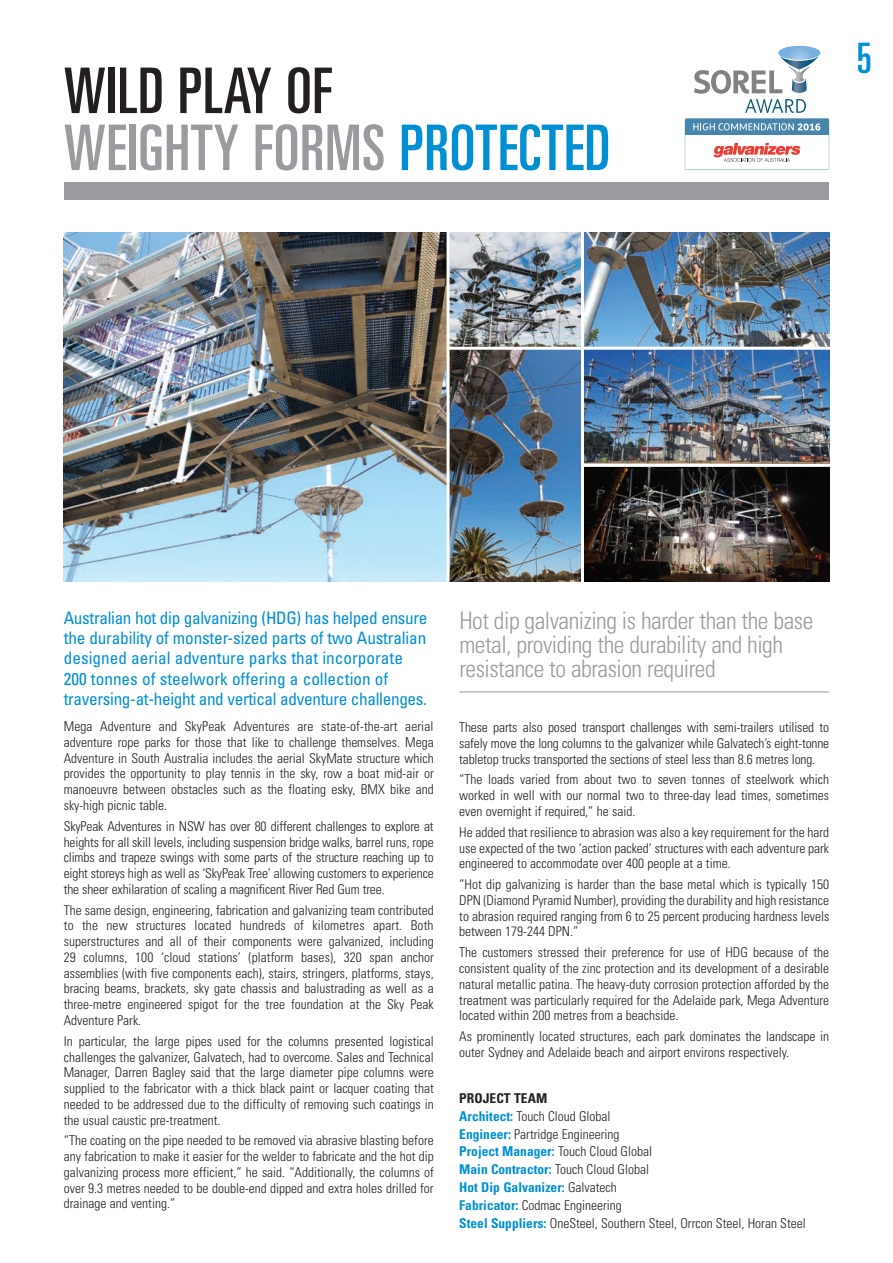
<style>
.page{position:relative;width:893px;height:1263px;background:#fff}
.page>*{position:absolute;margin:0;border:0;box-sizing:border-box;transform-origin:0 0}
.Main__Heading{font:ultra-condensed 63px/57px "Univers LT Std";letter-spacing:.01em;color:#999b9e}
.t1{font:ultra-condensed 42px "Univers LT Std";color:#008fd3;scale:.96 1}
.t2{font:300 condensed 24px/24px "Univers LT Std";letter-spacing:-.02em;color:#999b9e}
.Intro_paragraph{font:condensed 17.25px/20.2px "Univers LT Std";letter-spacing:-.01em;color:#008fd3}
.BODY_TEXT{font:300 condensed 13.5px/15.8px "Univers LT Std";color:#231f20;text-align:justify}
.BODY_TEXT-2{font:700 condensed 13.5px "Univers LT Std";color:#008fd3}
.BODY_TEXT-3{font:700 condensed 13.5px "Univers LT Std";letter-spacing:.005em;color:#231f20}
.s1{color:#231f20}
.s2{color:#008fd3}
.s3{font-weight:700;color:#008fd3}
.s4{font-weight:300;color:#231f20}
</style>
<div class="page">
<div style="left:64px;top:183px;width:765px;height:17px;background:#999b9e"></div>
<hr style="left:459px;top:691px;width:370px;height:1px;background:#999b9e">
<svg style="left:685px;top:46px;width:144px;height:124px"></svg>
<img style="left:64px;top:232px;width:383px;height:349px">
<img style="left:584px;top:232px;width:245px;height:349px">
<img style="left:450px;top:232px;width:131px;height:115px">
<img style="left:450px;top:350px;width:131px;height:231px">
<hr style="left:582px;top:464px;width:252px;height:3px;background:#fff">
<hr style="left:448px;top:347px;width:386px;height:3px;background:#fff">
<p class="Main__Heading" style="left:64px;top:62px;width:548px"><span class="s1">WILD PLAY OF<br></span>WEIGHTY FORMS <span class="s2">PROTECTED</span></p>
<h2 class="t1" style="left:857px;top:34px;width:17px">5</h2>
<p class="Intro_paragraph" style="left:64px;top:607px;width:365px">Australian hot dip galvanizing (HDG) has helped ensure the durability of monster-sized parts of two Australian designed aerial adventure parks that incorporate 200 tonnes of steelwork offering a collection of traversing-at-height and vertical adventure challenges.</p>
<p class="BODY_TEXT" style="left:64px;top:718px;width:371px">Mega Adventure and SkyPeak Adventures are state-of-the-art aerial adventure rope parks for those that like to challenge themselves. Mega Adventure in South Australia includes the aerial SkyMate structure which provides the opportunity to play tennis in the sky, row a boat mid-air or manoeuvre between obstacles such as the floating esky, BMX bike and sky-high picnic table.</p>
<p class="BODY_TEXT" style="left:64px;top:818px;width:371px">SkyPeak Adventures in NSW has over 80 different challenges to explore at heights for all skill levels, including suspension bridge walks, barrel runs, rope climbs and trapeze swings with some parts of the structure reaching up to eight storeys high as well as ‘SkyPeak Tree’ allowing customers to experience the sheer exhilaration of scaling a magnificent River Red Gum tree.</p>
<p class="BODY_TEXT" style="left:64px;top:902px;width:372px">The same design, engineering, fabrication and galvanizing team contributed to the new structures located hundreds of kilometres apart. Both superstructures and all of their components were galvanized, including 29 columns, 100 ‘cloud stations’ (platform bases), 320 span anchor assemblies (with five components each), stairs, stringers, platforms, stays, bracing beams, brackets, sky gate chassis and balustrading as well as a three-metre engineered spigot for the tree foundation at the Sky Peak Adventure Park.</p>
<p class="BODY_TEXT" style="left:64px;top:1033px;width:371px">In particular, the large pipes used for the columns presented logistical challenges the galvanizer, Galvatech, had to overcome. Sales and Technical Manager, Darren Bagley said that the large diameter pipe columns were supplied to the fabricator with a thick black paint or lacquer coating that needed to be addressed due to the difficulty of removing such coatings in the usual caustic pre-treatment.</p>
<p class="BODY_TEXT" style="left:64px;top:1133px;width:371px">“The coating on the pipe needed to be removed via abrasive blasting before any fabrication to make it easier for the welder to fabricate and the hot dip galvanizing process more efficient,” he said. “Additionally, the columns of over 9.3 metres needed to be double-end dipped and extra holes drilled for drainage and venting.”</p>
<p class="t2" style="left:459px;top:608px;width:355px">Hot dip galvanizing is harder than the base metal, providing the durability and high resistance to abrasion required</p>
<p class="BODY_TEXT" style="left:459px;top:719px;width:371px">These parts also posed transport challenges with semi-trailers utilised to safely move the long columns to the galvanizer while Galvatech’s eight-tonne tabletop trucks transported the sections of steel less than 8.6 metres long.</p>
<p class="BODY_TEXT" style="left:459px;top:772px;width:371px">“The loads varied from about two to seven tonnes of steelwork which worked in well with our normal two to three-day lead times, sometimes even overnight if required,” he said.</p>
<p class="BODY_TEXT" style="left:459px;top:824px;width:371px">He added that resilience to abrasion was also a key requirement for the hard use expected of the two ‘action packed’ structures with each adventure park engineered to accommodate over 400 people at a time.</p>
<p class="BODY_TEXT" style="left:459px;top:876px;width:371px">“Hot dip galvanizing is harder than the base metal which is typically 150<br>DPN (Diamond Pyramid Number), providing the durability and high resistance to abrasion required ranging from 6 to 25 percent producing hardness levels between 179-244 DPN.”</p>
<p class="BODY_TEXT" style="left:459px;top:945px;width:371px">The customers stressed their preference for use of HDG because of the consistent quality of the zinc protection and its development of a desirable natural metallic patina. The heavy-duty corrosion protection afforded by the treatment was particularly required for the Adelaide park, Mega Adventure located within 200 metres from a beachside.</p>
<p class="BODY_TEXT" style="left:459px;top:1028px;width:371px">As prominently located structures, each park dominates the landscape in outer Sydney and Adelaide beach and airport environs respectively.</p>
<p class="BODY_TEXT-3" style="left:459px;top:1090px;width:90px">PROJECT TEAM</p>
<p class="BODY_TEXT" style="left:459px;top:1108px;width:153px"><span class="s3">Architect:</span> Touch Cloud Global</p>
<p class="BODY_TEXT" style="left:459px;top:1126px;width:162px"><span class="s3">Engineer:</span> Partridge Engineering</p>
<p class="BODY_TEXT" style="left:459px;top:1144px;width:194px"><span class="s3">Project Manager:</span> Touch Cloud Global</p>
<p class="BODY_TEXT" style="left:459px;top:1162px;width:191px"><span class="s3">Main Contractor:</span> Touch Cloud Global</p>
<p class="BODY_TEXT-2" style="left:459px;top:1179px;width:159px">Hot Dip Galvanizer: <span class="s4">Galvatech</span></p>
<p class="BODY_TEXT" style="left:459px;top:1197px;width:164px"><span class="s3">Fabricator:</span> Codmac Engineering</p>
<p class="BODY_TEXT" style="left:459px;top:1215px;width:348px"><span class="s3">Steel Suppliers:</span> OneSteel, Southern Steel, Orrcon Steel, Horan Steel</p>
</div>
